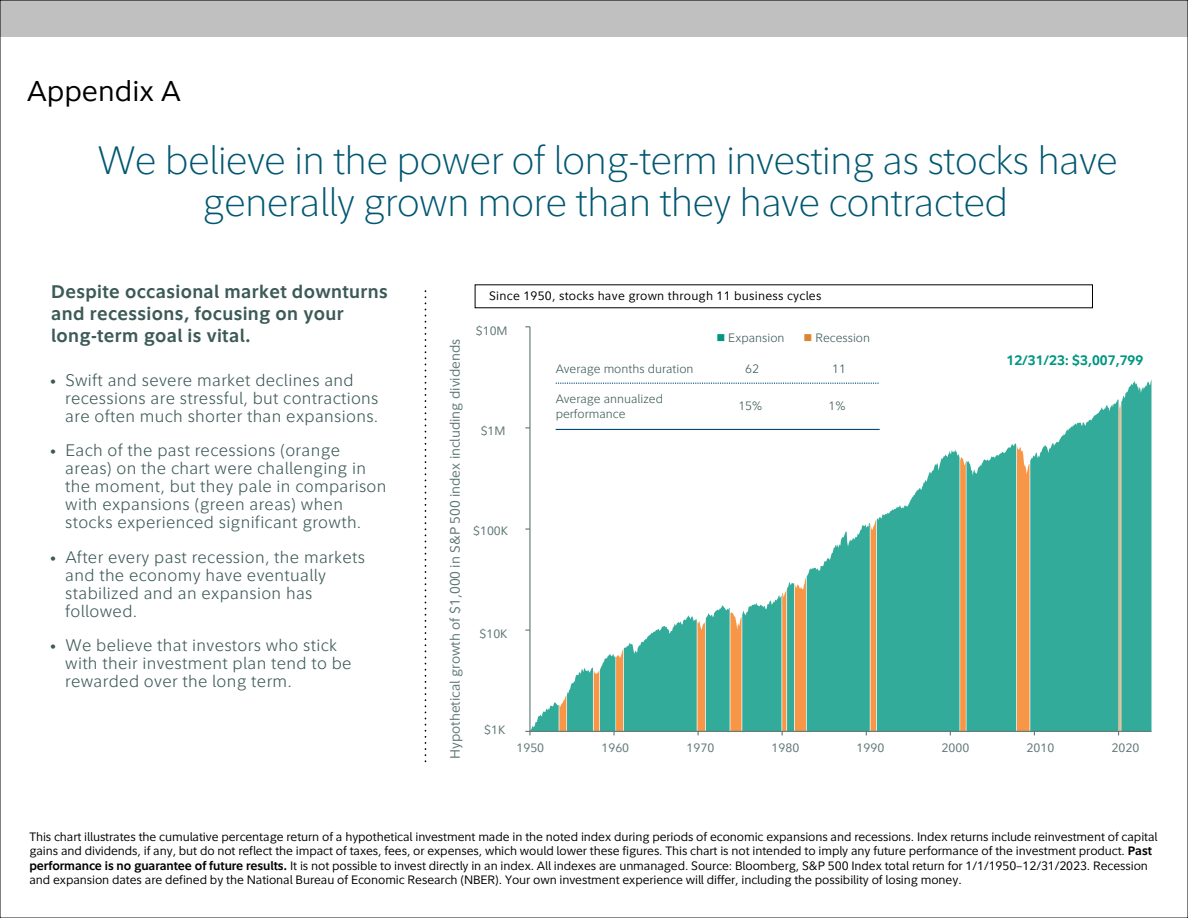
<style>
.page{position:relative;width:1188px;height:918px;background:#fff}
.page>*{position:absolute;margin:0;border:0;box-sizing:border-box;transform-origin:0 0}
.t1{font:200 39px/42px "Fidelity Sans 2.0";letter-spacing:-.02em;color:#005771;text-align:center}
.t2{font:28.35px "Fidelity Sans 2.0";color:#000}
.t3{font:700 18px/21.6px "Fidelity Sans 2.0";letter-spacing:.02em;color:#3c5a57}
.t4{font:300 16.5px/18px "Fidelity Sans 2.0";letter-spacing:.02em;color:#3c5a57}
.t5{font:13.5px "Fidelity Sans 2.0";color:#5f7775}
.t6{font:700 13.5px "Fidelity Sans 2.0";color:#009682}
.t7{font:12px/14.4px "Fidelity Sans 2.0";letter-spacing:-.005em;color:#000}
.t8{font:300 12px/14.4px "Fidelity Sans 2.0";color:#3c5a57}
.t9{font:12px "Fidelity Sans 2.0";letter-spacing:-.005em;color:#5f7775}
.t10{font:12px "Fidelity Sans 2.0";letter-spacing:.02em;color:#000}
.s1{font-size:12px}
.s2{color:#009682}
.s3{color:#dc8633}
.s4{font-weight:700}
</style>
<div class="page">
<div style="left:0;top:0;width:1188px;height:37px;background:#c1c0c0"></div>
<svg style="left:425px;top:290px;width:1px;height:471px"></svg>
<hr style="left:529px;top:327px;width:2px;height:404px;background:#5f7775">
<svg style="left:525px;top:380px;width:626px;height:355px"></svg>
<hr style="left:556px;top:429px;width:324px;height:1px;background:#024a7a">
<h2 class="t2" style="left:27px;top:74px;width:155px">Appendix A</h2>
<h1 class="t1" style="left:97px;top:140px;width:1022px">We believe in the power of long-term investing as stocks have generally grown more than they have contracted</h1>
<h3 class="t3" style="left:51px;top:281px;width:338px">Despite occasional market downturns and recessions, focusing on your long-term goal is vital.</h3>
<h3 class="t4" style="left:65px;top:371px;width:315px;text-indent:-15px"><span class="s1">•</span> Swift and severe market declines and recessions are stressful, but contractions are often much shorter than expansions.</h3>
<h3 class="t4" style="left:65px;top:442px;width:323px;text-indent:-15px"><span class="s1">•</span> Each of the past recessions (orange areas) on the chart were challenging in the moment, but they pale in comparison with expansions (green areas) when stocks experienced significant growth.</h3>
<h3 class="t4" style="left:65px;top:548px;width:301px;text-indent:-15px"><span class="s1">•</span> After every past recession, the markets and the economy have eventually stabilized and an expansion has followed.</h3>
<h3 class="t4" style="left:65px;top:637px;width:288px;text-indent:-15px"><span class="s1">•</span> We believe that investors who stick with their investment plan tend to be rewarded over the long term.</h3>
<p class="t5" style="left:447px;top:759px;width:421px;rotate:-90deg">Hypothetical growth of $1,000 in S&amp;P 500 index including dividends</p>
<p class="t10" style="left:489px;top:288px;width:334px">Since 1950, stocks have grown through 11 business cycles</p>
<p class="t9" style="left:476px;top:323px;width:33px">$10M</p>
<p class="t9" style="left:481px;top:423px;width:26px">$1M</p>
<p class="t9" style="left:473px;top:524px;width:37px">$100K</p>
<p class="t8" style="left:716px;top:331px;width:70px"><span class="s2">■</span> Expansion</p>
<p class="t8" style="left:803px;top:331px;width:68px"><span class="s3">■</span> Recession</p>
<p class="t8" style="left:556px;top:362px;width:139px">Average months duration</p>
<p class="t8" style="left:745px;top:362px;width:15px">62</p>
<p class="t8" style="left:832px;top:362px;width:15px">11</p>
<p class="t8" style="left:556px;top:392px;width:109px">Average annualized performance</p>
<p class="t8" style="left:738px;top:399px;width:25px">15%</p>
<p class="t8" style="left:829px;top:399px;width:18px">1%</p>
<p class="t6" style="left:1007px;top:352px;width:138px">12/31/23: $3,007,799</p>
<p class="t9" style="left:480px;top:626px;width:30px">$10K</p>
<p class="t9" style="left:484px;top:723px;width:23px">$1K</p>
<p class="t9" style="left:516px;top:740px;width:29px">1950</p>
<p class="t9" style="left:601px;top:740px;width:29px">1960</p>
<p class="t9" style="left:687px;top:740px;width:29px">1970</p>
<p class="t9" style="left:772px;top:740px;width:29px">1980</p>
<p class="t9" style="left:857px;top:740px;width:29px">1990</p>
<p class="t9" style="left:942px;top:740px;width:29px">2000</p>
<p class="t9" style="left:1027px;top:740px;width:29px">2010</p>
<p class="t9" style="left:1112px;top:740px;width:29px">2020</p>
<p class="t7" style="left:29px;top:830px;width:1130px">This chart illustrates the cumulative percentage return of a hypothetical investment made in the noted index during periods of economic expansions and recessions. Index returns include reinvestment of capital gains and dividends, if any, but do not reflect the impact of taxes, fees, or expenses, which would lower these figures. This chart is not intended to imply any future performance of the investment product. <span class="s4">Past performance is no guarantee of future results.</span> It is not possible to invest directly in an index. All indexes are unmanaged. Source: Bloomberg, S&amp;P 500 Index total return for 1/1/1950–12/31/2023. Recession and expansion dates are defined by the National Bureau of Economic Research (NBER). Your own investment experience will differ, including the possibility of losing money.</p>
</div>
